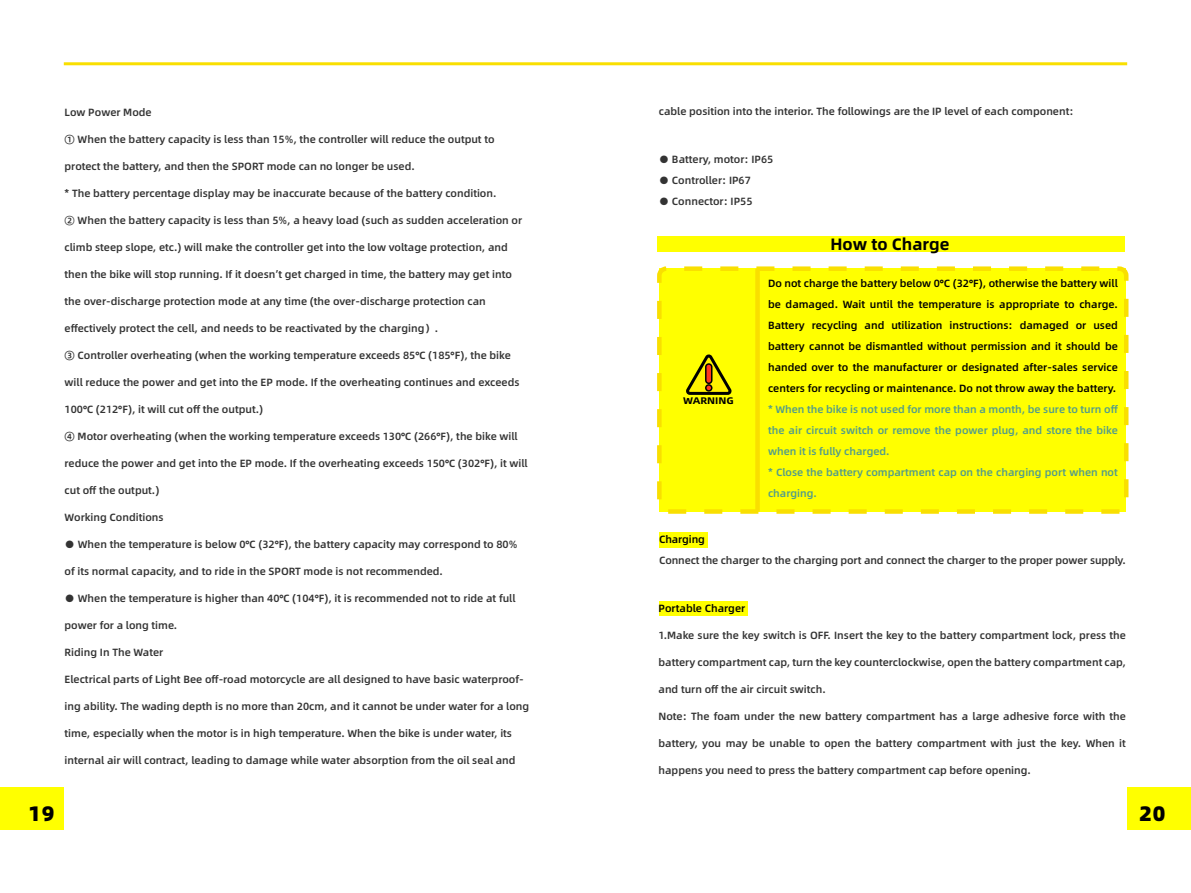
<style>
.page{position:relative;width:1191px;height:893px;background:#fff}
.page>*{position:absolute;margin:0;border:0;box-sizing:border-box;transform-origin:0 0}
.t1{font:21px "Alibaba Pu Hui Ti H";color:#000}
.t2{font:16.5px "Alibaba Pu Hui Ti B";color:#000}
.t3{font:10.5px "Alibaba Pu Hui Ti M";color:#333}
.t4{font:10.5px/21px "Alibaba Pu Hui Ti M";color:#000;text-align:justify}
.t5{font:10.5px/21px "Alibaba Pu Hui Ti M";color:#519b8b}
.t6{font:9.6px "Alibaba Pu Hui Ti B";color:#000;scale:1.1 1}
</style>
<div class="page">
<div style="left:0;top:787px;width:64px;height:43px;background:#ff0"></div>
<div style="left:1127px;top:787px;width:64px;height:43px;background:#ff0"></div>
<hr style="left:64px;top:62px;width:1063px;height:3px;background:#f9df00">
<div style="left:658px;top:602px;width:89px;height:14px;background:#ff0"></div>
<div style="left:659px;top:533px;width:48px;height:15px;background:#ff0"></div>
<div style="left:657px;top:236px;width:467px;height:15px;background:#ff0"></div>
<div style="left:659px;top:268px;width:467px;height:243px;background:#ff0"></div>
<svg style="left:686px;top:354px;width:46px;height:41px"></svg>
<div style="left:705px;top:384px;width:7px;height:8px;border:2px solid #000;border-radius:50%"></div>
<div style="left:657px;top:266px;width:471px;height:248px;border:4px dashed #f9df00;border-radius:7px"></div>
<div style="left:755px;top:269px;width:5px;height:242px;background:#f9df00"></div>
<p class="t3" style="left:65px;top:104px;width:89px">Low Power Mode</p>
<p class="t3" style="left:65px;top:131px;width:431px">① When the battery capacity is less than 15%, the controller will reduce the output to</p>
<p class="t3" style="left:65px;top:158px;width:352px">protect the battery, and then the SPORT mode can no longer be used.</p>
<p class="t3" style="left:65px;top:185px;width:433px">* The battery percentage display may be inaccurate because of the battery condition.</p>
<p class="t3" style="left:65px;top:212px;width:459px">② When the battery capacity is less than 5%, a heavy load (such as sudden acceleration or</p>
<p class="t3" style="left:65px;top:239px;width:445px">climb steep slope, etc.) will make the controller get into the low voltage protection, and</p>
<p class="t3" style="left:65px;top:266px;width:449px">then the bike will stop running. If it doesn’t get charged in time, the battery may get into</p>
<p class="t3" style="left:65px;top:293px;width:423px">the over-discharge protection mode at any time (the over-discharge protection can</p>
<p class="t3" style="left:65px;top:320px;width:375px">effectively protect the cell, and needs to be reactivated by the charging）.</p>
<p class="t3" style="left:65px;top:347px;width:448px">③ Controller overheating (when the working temperature exceeds 85℃ (185°F), the bike</p>
<p class="t3" style="left:65px;top:374px;width:456px">will reduce the power and get into the EP mode. If the overheating continues and exceeds</p>
<p class="t3" style="left:65px;top:401px;width:200px">100℃ (212°F), it will cut off the output.)</p>
<p class="t3" style="left:65px;top:428px;width:454px">④ Motor overheating (when the working temperature exceeds 130℃ (266°F), the bike will</p>
<p class="t3" style="left:65px;top:455px;width:464px">reduce the power and get into the EP mode. If the overheating exceeds 150℃ (302°F), it will</p>
<p class="t3" style="left:65px;top:482px;width:96px">cut off the output.)</p>
<p class="t3" style="left:65px;top:509px;width:100px">Working Conditions</p>
<p class="t3" style="left:65px;top:536px;width:454px">● When the temperature is below 0℃ (32°F), the battery capacity may correspond to 80%</p>
<p class="t3" style="left:65px;top:563px;width:380px">of its normal capacity, and to ride in the SPORT mode is not recommended.</p>
<p class="t3" style="left:65px;top:590px;width:452px">● When the temperature is higher than 40℃ (104°F), it is recommended not to ride at full</p>
<p class="t3" style="left:65px;top:617px;width:114px">power for a long time.</p>
<p class="t3" style="left:65px;top:644px;width:100px">Riding In The Water</p>
<p class="t3" style="left:65px;top:671px;width:460px">Electrical parts of Light Bee off-road motorcycle are all designed to have basic waterproof-</p>
<p class="t3" style="left:65px;top:698px;width:466px">ing ability. The wading depth is no more than 20cm, and it cannot be under water for a long</p>
<p class="t3" style="left:65px;top:725px;width:449px">time, especially when the motor is in high temperature. When the bike is under water, its</p>
<p class="t3" style="left:65px;top:752px;width:452px">internal air will contract, leading to damage while water absorption from the oil seal and</p>
<p class="t3" style="left:659px;top:103px;width:416px">cable position into the interior. The followings are the IP level of each component:</p>
<p class="t3" style="left:659px;top:151px;width:116px">● Battery, motor: IP65</p>
<p class="t3" style="left:659px;top:172px;width:94px">● Controller: IP67</p>
<p class="t3" style="left:659px;top:193px;width:95px">● Connector: IP55</p>
<p class="t6" style="left:683px;top:393px;width:48px">WARNING</p>
<h2 class="t2" style="left:830px;top:231px;width:120px">How to Charge</h2>
<p class="t4" style="left:768px;top:273px;width:351px">Do not charge the battery below 0°C (32°F), otherwise the battery will be damaged. Wait until the temperature is appropriate to charge.<br>Battery recycling and utilization instructions: damaged or used battery cannot be dismantled without permission and it should be handed over to the manufacturer or designated after-sales service centers for recycling or maintenance. Do not throw away the battery.</p>
<p class="t5" style="left:768px;top:399px;width:351px">* When the bike is not used for more than a month, be sure to turn off the air circuit switch or remove the power plug, and store the bike when it is fully charged.<br>* Close the battery compartment cap on the charging port when not charging.</p>
<p class="t4" style="left:659px;top:528px;width:47px">Charging</p>
<p class="t3" style="left:659px;top:552px;width:468px">Connect the charger to the charging port and connect the charger to the proper power supply.</p>
<p class="t4" style="left:658px;top:597px;width:88px">Portable Charger</p>
<p class="t3" style="left:658px;top:627px;width:469px">1.Make sure the key switch is OFF. Insert the key to the battery compartment lock, press the</p>
<p class="t3" style="left:658px;top:654px;width:469px">battery compartment cap, turn the key counterclockwise, open the battery compartment cap,</p>
<p class="t3" style="left:658px;top:681px;width:169px">and turn off the air circuit switch.</p>
<p class="t3" style="left:658px;top:708px;width:469px">Note: The foam under the new battery compartment has a large adhesive force with the</p>
<p class="t3" style="left:658px;top:735px;width:469px">battery, you may be unable to open the battery compartment with just the key. When it</p>
<p class="t3" style="left:658px;top:762px;width:374px">happens you need to press the battery compartment cap before opening.</p>
<h1 class="t1" style="left:28px;top:796px;width:28px">19</h1>
<h1 class="t1" style="left:1139px;top:796px;width:28px">20</h1>
</div>
